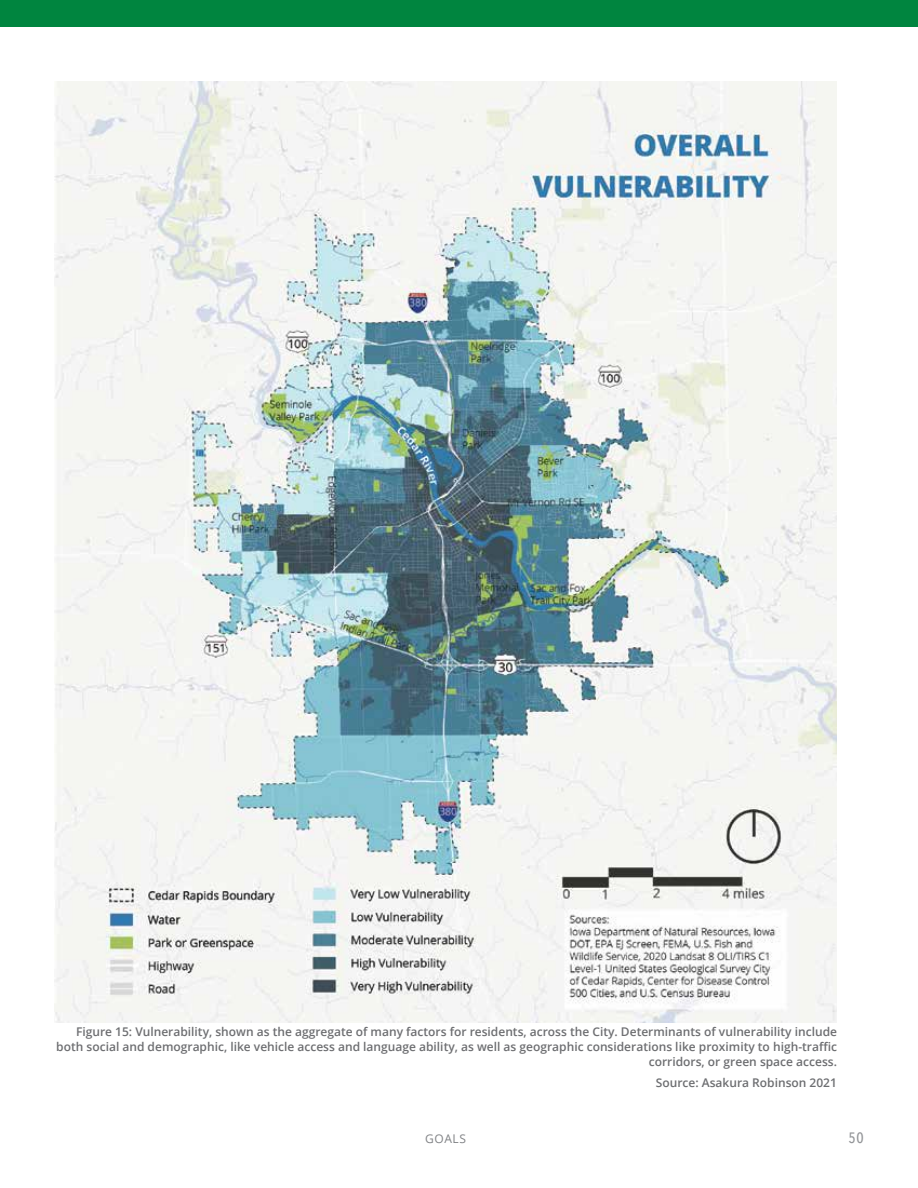
<style>
.page{position:relative;width:918px;height:1188px;background:#fff}
.page>*{position:absolute;margin:0;border:0;box-sizing:border-box;transform-origin:0 0}
.t1{font:500 15px "Avenir Next Condensed";color:#939598}
.t2{font:600 12px/15px "Open Sans";color:#6d6e71;text-align:right}
.t3{font:12px "Open Sans";letter-spacing:.05em;color:#808285}
</style>
<div class="page">
<div style="left:0;top:0;width:918px;height:27px;background:#00853f"></div>
<img style="left:54px;top:81px;width:783px;height:942px">
<p class="t2" style="left:56px;top:1024px;width:782px">Figure 15: Vulnerability, shown as the aggregate of many factors for residents, across the City. Determinants of vulnerability include both social and demographic, like vehicle access and language ability, as well as geographic considerations like proximity to high-traffic corridors, or green space access.</p>
<p class="t2" style="left:656px;top:1075px;width:183px">Source: Asakura Robinson 2021</p>
<p class="t3" style="left:425px;top:1130px;width:42px">GOALS</p>
<p class="t1" style="left:849px;top:1129px;width:17px">50</p>
</div>
